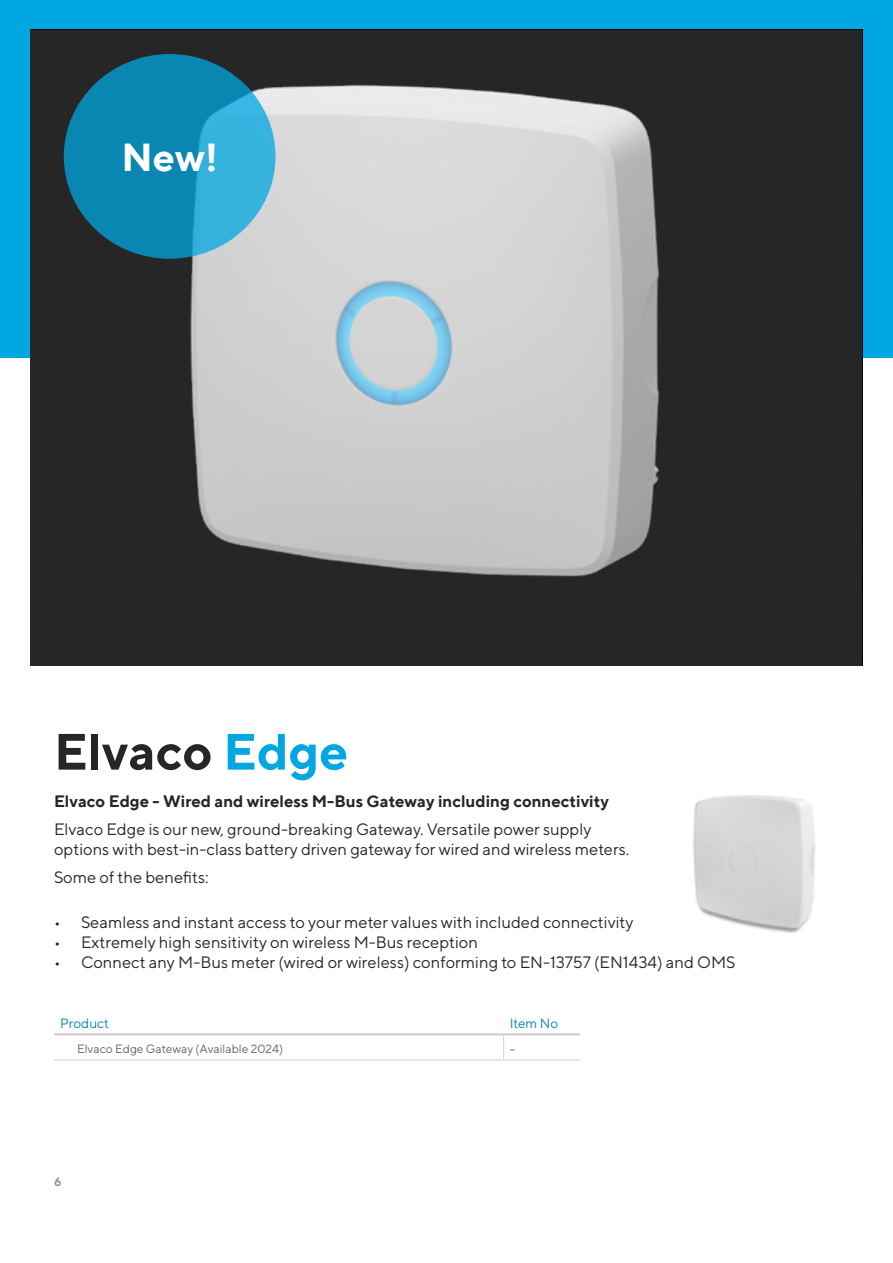
<style>
.page{position:relative;width:893px;height:1263px;background:#fff}
.page>*{position:absolute;margin:0;border:0;box-sizing:border-box;transform-origin:0 0}
.t1{font:700 51px "TT Norms";color:#262626}
.t2{font:700 39px "TT Norms";color:#fff}
.t3{font:16.5px/19.8px "TT Norms";color:#262626}
.t4{font:700 16.5px "TT Norms";color:#262626}
.t5{font:13.5px "TT Norms";color:#0087bf}
.t6{font:13.5px "TT Norms";color:#646363}
.t7{font:12px "TT Norms";color:#646363}
.t8{font:700 12px "TT Norms";color:#949494}
.s1{color:#00a7e2}
</style>
<div class="page">
<img style="left:693px;top:795px;width:122px;height:138px">
<svg style="left:503px;top:1035px;width:1px;height:25px"></svg>
<hr style="left:54px;top:1060px;width:450px;height:1px;background:#d0d0d0">
<hr style="left:504px;top:1060px;width:76px;height:1px;background:#d0d0d0">
<hr style="left:54px;top:1033px;width:450px;height:2px;background:#d0d0d0">
<hr style="left:504px;top:1033px;width:76px;height:2px;background:#d0d0d0">
<div style="left:0;top:0;width:893px;height:357px;background:#00a7e2"></div>
<div style="left:31px;top:30px;width:831px;height:635px;background:#262626"></div>
<img style="left:120px;top:29px;width:723px;height:548px">
<svg style="left:64px;top:54px;width:212px;height:205px;background:#1592be"></svg>
<h2 class="t2" style="left:121px;top:133px;width:98px">New!</h2>
<h1 class="t1" style="left:54px;top:720px;width:296px">Elvaco <span class="s1">Edge</span></h1>
<p class="t4" style="left:54px;top:790px;width:557px">Elvaco Edge - Wired and wireless M-Bus Gateway including connectivity</p>
<p class="t3" style="left:54px;top:819px;width:577px">Elvaco Edge is our new, ground-breaking Gateway. Versatile power supply options with best-in-class battery driven gateway for wired and wireless meters.</p>
<p class="t3" style="left:54px;top:867px;width:156px">Some of the benefits:</p>
<p class="t3" style="left:54px;top:912px;width:581px">• Seamless and instant access to your meter values with included connectivity</p>
<p class="t3" style="left:54px;top:932px;width:425px">• Extremely high sensitivity on wireless M-Bus reception</p>
<p class="t3" style="left:54px;top:952px;width:683px">• Connect any M-Bus meter (wired or wireless) conforming to EN-13757 (EN1434) and OMS</p>
<p class="t5" style="left:60px;top:1015px;width:51px">Product</p>
<p class="t5" style="left:510px;top:1015px;width:50px">Item No</p>
<p class="t7" style="left:77px;top:1041px;width:208px">Elvaco Edge Gateway (Available 2024)</p>
<p class="t6" style="left:510px;top:1041px;width:7px">-</p>
<p class="t8" style="left:54px;top:1175px;width:9px">6</p>
</div>
